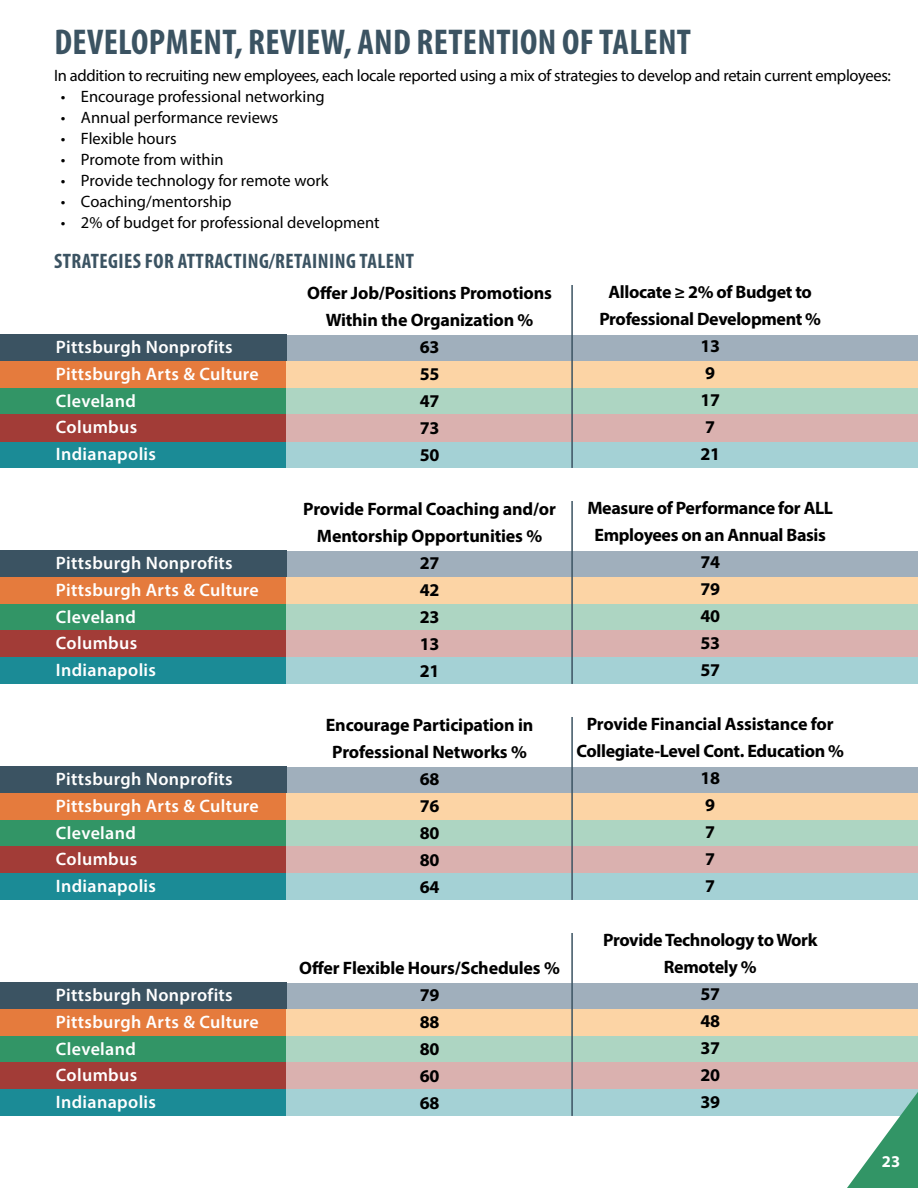
<style>
.page{position:relative;width:918px;height:1188px;background:#fff}
.page>*{position:absolute;margin:0;border:0;box-sizing:border-box;transform-origin:0 0}
.t1{font:700 condensed 36px "Myriad Pro";letter-spacing:.01em;color:#3b5362}
.t2{font:700 condensed 21px "Myriad Pro";letter-spacing:.02em;color:#3b5362}
.t3{font:700 18px/27px "Myriad Pro";letter-spacing:-.015em;color:#000;text-align:center}
.t4{font:600 18px/26.8px "Myriad Pro";letter-spacing:.02em;color:#fff}
.t5{font:16.5px "Myriad Pro";letter-spacing:-.005em;color:#000}
.t6{font:700 16.5px "Myriad Pro";color:#fff}
</style>
<div class="page">
<div style="left:286px;top:388px;width:632px;height:26px;background:#add5c2"></div>
<div style="left:286px;top:441px;width:632px;height:27px;background:#a4d1d5"></div>
<div style="left:286px;top:414px;width:632px;height:27px;background:#dab1af"></div>
<div style="left:286px;top:335px;width:632px;height:27px;background:#a0afbc"></div>
<div style="left:286px;top:361px;width:632px;height:27px;background:#fcd4a5"></div>
<div style="left:0;top:335px;width:286px;height:26px;background:#3b5362"></div>
<div style="left:1px;top:361px;width:285px;height:27px;background:#e57b3d"></div>
<div style="left:0;top:441px;width:286px;height:27px;background:#1b8b96"></div>
<div style="left:1px;top:414px;width:285px;height:27px;background:#a23c37"></div>
<div style="left:0;top:388px;width:286px;height:26px;background:#329566"></div>
<hr style="left:571px;top:285px;width:2px;height:183px;background:#3b5362">
<div style="left:286px;top:604px;width:632px;height:26px;background:#add5c2"></div>
<div style="left:286px;top:657px;width:632px;height:27px;background:#a4d1d5"></div>
<div style="left:286px;top:630px;width:632px;height:27px;background:#dab1af"></div>
<div style="left:286px;top:551px;width:632px;height:27px;background:#a0afbc"></div>
<div style="left:286px;top:577px;width:632px;height:27px;background:#fcd4a5"></div>
<div style="left:0;top:551px;width:286px;height:26px;background:#3b5362"></div>
<div style="left:1px;top:577px;width:285px;height:27px;background:#e57b3d"></div>
<div style="left:0;top:657px;width:286px;height:27px;background:#1b8b96"></div>
<div style="left:1px;top:630px;width:285px;height:27px;background:#a23c37"></div>
<div style="left:0;top:604px;width:286px;height:26px;background:#329566"></div>
<div style="left:286px;top:820px;width:632px;height:26px;background:#add5c2"></div>
<div style="left:286px;top:873px;width:632px;height:27px;background:#a4d1d5"></div>
<div style="left:286px;top:846px;width:632px;height:27px;background:#dab1af"></div>
<div style="left:286px;top:767px;width:632px;height:27px;background:#a0afbc"></div>
<div style="left:286px;top:793px;width:632px;height:27px;background:#fcd4a5"></div>
<div style="left:0;top:767px;width:286px;height:26px;background:#3b5362"></div>
<div style="left:1px;top:793px;width:285px;height:27px;background:#e57b3d"></div>
<div style="left:0;top:873px;width:286px;height:27px;background:#1b8b96"></div>
<div style="left:1px;top:846px;width:285px;height:27px;background:#a23c37"></div>
<div style="left:0;top:820px;width:286px;height:26px;background:#329566"></div>
<div style="left:286px;top:1036px;width:632px;height:26px;background:#add5c2"></div>
<div style="left:286px;top:1089px;width:632px;height:27px;background:#a4d1d5"></div>
<div style="left:286px;top:1062px;width:632px;height:27px;background:#dab1af"></div>
<div style="left:286px;top:983px;width:632px;height:27px;background:#a0afbc"></div>
<div style="left:286px;top:1009px;width:632px;height:27px;background:#fcd4a5"></div>
<div style="left:0;top:983px;width:286px;height:26px;background:#3b5362"></div>
<div style="left:1px;top:1009px;width:285px;height:27px;background:#e57b3d"></div>
<div style="left:0;top:1089px;width:286px;height:27px;background:#1b8b96"></div>
<div style="left:1px;top:1062px;width:285px;height:27px;background:#a23c37"></div>
<div style="left:0;top:1036px;width:286px;height:26px;background:#329566"></div>
<hr style="left:571px;top:501px;width:2px;height:183px;background:#3b5362">
<hr style="left:571px;top:717px;width:2px;height:183px;background:#3b5362">
<hr style="left:571px;top:933px;width:2px;height:183px;background:#3b5362">
<svg style="left:847px;top:1092px;width:71px;height:96px"></svg>
<h1 class="t1" style="left:54px;top:20px;width:638px">DEVELOPMENT, REVIEW, AND RETENTION OF TALENT</h1>
<p class="t5" style="left:54px;top:65px;width:838px">In addition to recruiting new employees, each locale reported using a mix of strategies to develop and retain current employees:</p>
<p class="t5" style="left:61px;top:86px;width:266px">• Encourage professional networking</p>
<p class="t5" style="left:61px;top:107px;width:219px">• Annual performance reviews</p>
<p class="t5" style="left:61px;top:128px;width:117px">• Flexible hours</p>
<p class="t5" style="left:61px;top:149px;width:165px">• Promote from within</p>
<p class="t5" style="left:61px;top:170px;width:269px">• Provide technology for remote work</p>
<p class="t5" style="left:61px;top:191px;width:172px">• Coaching/mentorship</p>
<p class="t5" style="left:61px;top:212px;width:321px">• 2% of budget for professional development</p>
<p class="t2" style="left:54px;top:248px;width:361px">STRATEGIES FOR ATTRACTING/RETAINING TALENT</p>
<p class="t4" style="left:56px;top:333px;width:204px">Pittsburgh Nonprofits<br>Pittsburgh Arts &amp; Culture<br>Cleveland<br>Columbus<br>Indianapolis</p>
<p class="t4" style="left:56px;top:549px;width:204px">Pittsburgh Nonprofits<br>Pittsburgh Arts &amp; Culture<br>Cleveland<br>Columbus<br>Indianapolis</p>
<p class="t4" style="left:56px;top:765px;width:204px">Pittsburgh Nonprofits<br>Pittsburgh Arts &amp; Culture<br>Cleveland<br>Columbus<br>Indianapolis</p>
<p class="t4" style="left:56px;top:981px;width:204px">Pittsburgh Nonprofits<br>Pittsburgh Arts &amp; Culture<br>Cleveland<br>Columbus<br>Indianapolis</p>
<p class="t3" style="left:307px;top:278px;width:246px">Offer Job/Positions Promotions<br>Within the Organization %<br>63<br>55<br>47<br>73<br>50</p>
<p class="t3" style="left:303px;top:494px;width:254px">Provide Formal Coaching and/or<br>Mentorship Opportunities %<br>27<br>42<br>23<br>13<br>21</p>
<p class="t3" style="left:326px;top:710px;width:209px">Encourage Participation in<br>Professional Networks %<br>68<br>76<br>80<br>80<br>64</p>
<p class="t3" style="left:299px;top:953px;width:262px">Offer Flexible Hours/Schedules %<br>79<br>88<br>80<br>60<br>68</p>
<p class="t3" style="left:599px;top:278px;width:223px">Allocate ≥ 2% of Budget to<br>Professional Development %<br>13<br>9<br>17<br>7<br>21</p>
<p class="t3" style="left:587px;top:494px;width:247px">Measure of Performance for ALL<br>Employees on an Annual Basis<br>74<br>79<br>40<br>53<br>57</p>
<p class="t3" style="left:577px;top:710px;width:269px">Provide Financial Assistance for<br>Collegiate-Level Cont. Education %<br>18<br>9<br>7<br>7<br>7</p>
<p class="t3" style="left:603px;top:926px;width:216px">Provide Technology to Work<br>Remotely %<br>57<br>48<br>37<br>20<br>39</p>
<p class="t6" style="left:882px;top:1151px;width:20px">23</p>
</div>
